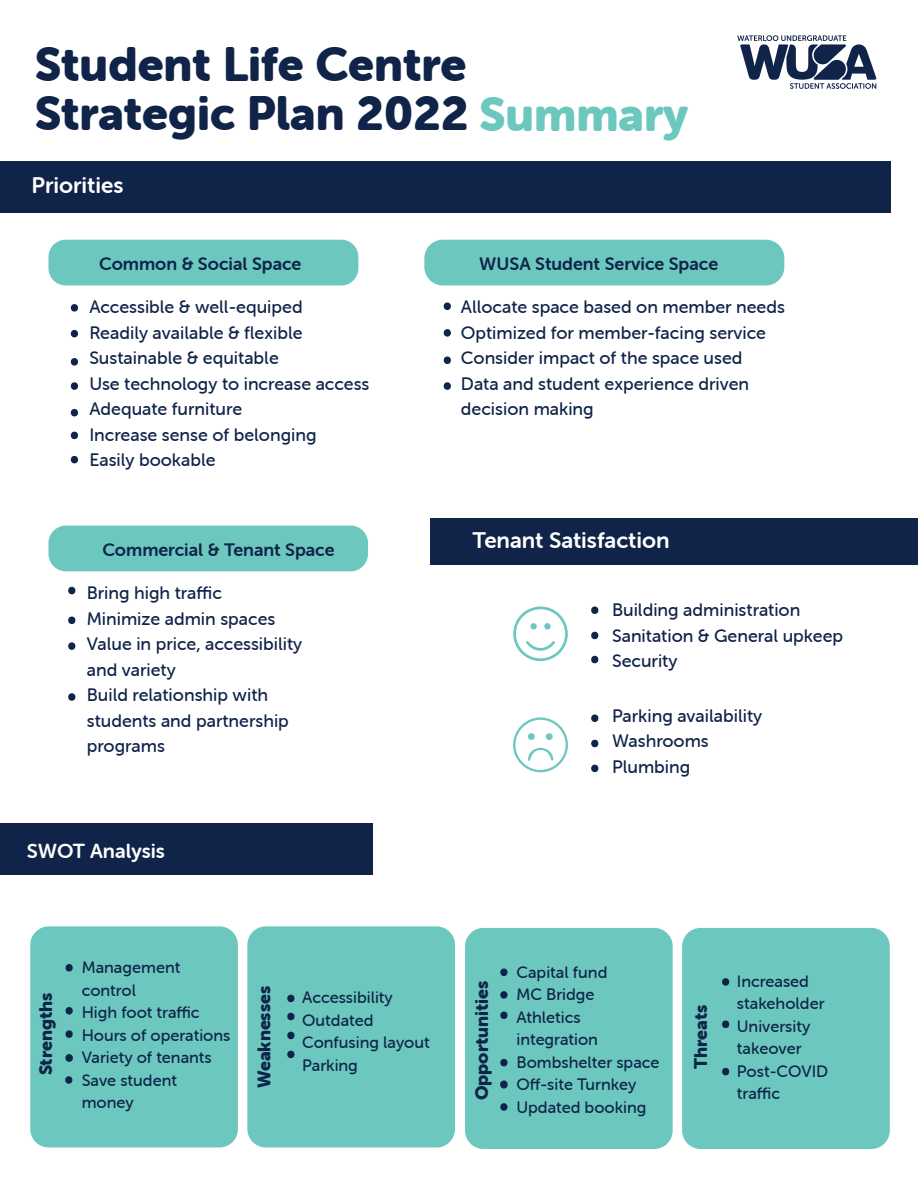
<style>
.page{position:relative;width:918px;height:1188px;background:#fff}
.page>*{position:absolute;margin:0;border:0;box-sizing:border-box;transform-origin:0 0}
.t1{font:47.4px/49.3px "Museo Sans Rounded 900";color:#102348}
.t2{font:22.5px "Museo Sans Rounded 700";color:#fff}
.t3{font:20.25px "Museo Sans Rounded 700";color:#fff}
.t4{font:18px/25.5px "Museo Sans Rounded 500";color:#102348}
.t5{font:18px "Museo Sans Rounded 700";color:#102348}
.t6{font:18px "Museo Sans Rounded 900";color:#102348}
.t7{font:16.5px/22.5px "Museo Sans Rounded 500";color:#102348}
.s1{color:#6cc8be}
</style>
<div class="page">
<div style="left:48px;top:240px;width:310px;height:45px;background:#6cc8be;border-radius:17px"></div>
<div style="left:424px;top:240px;width:360px;height:45px;background:#6cc8be;border-radius:18px"></div>
<div style="left:48px;top:526px;width:320px;height:45px;background:#6cc8be;border-radius:17px"></div>
<div style="left:0;top:823px;width:373px;height:51px;background:#102348"></div>
<div style="left:0;top:161px;width:891px;height:52px;background:#102348"></div>
<div style="left:431px;top:518px;width:487px;height:47px;background:#102348"></div>
<div style="left:30px;top:926px;width:208px;height:221px;background:#6cc8be;border-radius:18px"></div>
<div style="left:247px;top:926px;width:208px;height:221px;background:#6cc8be;border-radius:18px"></div>
<div style="left:465px;top:928px;width:208px;height:221px;background:#6cc8be;border-radius:18px"></div>
<div style="left:682px;top:928px;width:208px;height:221px;background:#6cc8be;border-radius:18px"></div>
<svg style="left:70px;top:304px;width:8px;height:8px"></svg>
<svg style="left:70px;top:330px;width:8px;height:7px"></svg>
<svg style="left:70px;top:358px;width:8px;height:8px"></svg>
<svg style="left:70px;top:382px;width:8px;height:8px"></svg>
<svg style="left:70px;top:409px;width:8px;height:7px"></svg>
<svg style="left:70px;top:432px;width:8px;height:7px"></svg>
<svg style="left:70px;top:456px;width:8px;height:7px"></svg>
<svg style="left:443px;top:303px;width:8px;height:7px"></svg>
<svg style="left:443px;top:329px;width:8px;height:8px"></svg>
<svg style="left:443px;top:357px;width:8px;height:7px"></svg>
<svg style="left:443px;top:382px;width:8px;height:8px"></svg>
<svg style="left:68px;top:587px;width:8px;height:7px"></svg>
<svg style="left:68px;top:617px;width:8px;height:7px"></svg>
<svg style="left:68px;top:642px;width:8px;height:8px"></svg>
<svg style="left:68px;top:693px;width:8px;height:8px"></svg>
<svg style="left:737px;top:35px;width:139px;height:54px"></svg>
<svg style="left:513px;top:606px;width:55px;height:55px"></svg>
<div style="left:530px;top:623px;width:7px;height:7px;background:#6cc8be;border-radius:50%"></div>
<div style="left:544px;top:623px;width:7px;height:7px;background:#6cc8be;border-radius:50%"></div>
<svg style="left:513px;top:717px;width:55px;height:56px"></svg>
<div style="left:546px;top:733px;width:7px;height:7px;background:#6cc8be;border-radius:50%"></div>
<div style="left:528px;top:733px;width:7px;height:7px;background:#6cc8be;border-radius:50%"></div>
<svg style="left:591px;top:606px;width:8px;height:8px"></svg>
<svg style="left:591px;top:632px;width:8px;height:7px"></svg>
<svg style="left:591px;top:656px;width:8px;height:7px"></svg>
<svg style="left:591px;top:714px;width:8px;height:8px"></svg>
<svg style="left:591px;top:740px;width:8px;height:7px"></svg>
<svg style="left:591px;top:765px;width:8px;height:7px"></svg>
<svg style="left:65px;top:964px;width:8px;height:8px"></svg>
<svg style="left:65px;top:1007px;width:8px;height:8px"></svg>
<svg style="left:65px;top:1030px;width:8px;height:8px"></svg>
<svg style="left:65px;top:1054px;width:8px;height:8px"></svg>
<svg style="left:65px;top:1076px;width:8px;height:8px"></svg>
<svg style="left:287px;top:995px;width:8px;height:7px"></svg>
<svg style="left:287px;top:1013px;width:8px;height:7px"></svg>
<svg style="left:287px;top:1032px;width:8px;height:7px"></svg>
<svg style="left:287px;top:1051px;width:8px;height:7px"></svg>
<svg style="left:722px;top:978px;width:8px;height:8px"></svg>
<svg style="left:722px;top:1021px;width:8px;height:7px"></svg>
<svg style="left:722px;top:1068px;width:8px;height:7px"></svg>
<svg style="left:500px;top:969px;width:8px;height:7px"></svg>
<svg style="left:500px;top:991px;width:8px;height:8px"></svg>
<svg style="left:500px;top:1012px;width:8px;height:7px"></svg>
<svg style="left:500px;top:1059px;width:8px;height:7px"></svg>
<svg style="left:500px;top:1080px;width:8px;height:9px"></svg>
<svg style="left:500px;top:1103px;width:8px;height:8px"></svg>
<h1 class="t1" style="left:35px;top:44px;width:655px">Student Life Centre<br>Strategic Plan 2022 <span class="s1">Summary</span></h1>
<p class="t2" style="left:32px;top:176px;width:93px">Priorities</p>
<p class="t5" style="left:99px;top:257px;width:204px">Common &amp; Social Space</p>
<p class="t4" style="left:89px;top:296px;width:282px">Accessible &amp; well-equiped<br>Readily available &amp; flexible<br>Sustainable &amp; equitable<br>Use technology to increase access<br>Adequate furniture<br>Increase sense of belonging<br>Easily bookable</p>
<p class="t5" style="left:102px;top:543px;width:234px">Commercial &amp; Tenant Space</p>
<p class="t4" style="left:87px;top:580px;width:217px">Bring high traffic<br>Minimize admin spaces<br>Value in price, accessibility and variety<br>Build relationship with students and partnership programs</p>
<p class="t3" style="left:27px;top:843px;width:140px">SWOT Analysis</p>
<p class="t5" style="left:479px;top:257px;width:240px">WUSA Student Service Space</p>
<p class="t4" style="left:461px;top:296px;width:326px">Allocate space based on member needs<br>Optimized for member-facing service<br>Consider impact of the space used<br>Data and student experience driven decision making</p>
<p class="t2" style="left:473px;top:532px;width:199px">Tenant Satisfaction</p>
<p class="t4" style="left:612px;top:599px;width:233px">Building administration<br>Sanitation &amp; General upkeep<br>Security</p>
<p class="t4" style="left:612px;top:704px;width:152px">Parking availability<br>Washrooms<br>Plumbing</p>
<p class="t7" style="left:82px;top:958px;width:150px">Management control<br>High foot traffic<br>Hours of operations<br>Variety of tenants<br>Save student money</p>
<p class="t6" style="left:39px;top:1075px;width:84px;rotate:-90deg">Strengths</p>
<p class="t6" style="left:257px;top:1088px;width:104px;rotate:-90deg">Weaknesses</p>
<p class="t6" style="left:475px;top:1100px;width:121px;rotate:-90deg">Opportunities</p>
<p class="t7" style="left:302px;top:988px;width:129px">Accessibility<br>Outdated<br>Confusing layout<br>Parking</p>
<p class="t7" style="left:517px;top:962px;width:145px">Capital fund<br>MC Bridge<br>Athletics integration<br>Bombshelter space<br>Off-site Turnkey<br>Updated booking</p>
<p class="t7" style="left:737px;top:971px;width:93px">Increased stakeholder<br>University takeover<br>Post-COVID traffic</p>
<p class="t6" style="left:694px;top:1069px;width:66px;rotate:-90deg">Threats</p>
</div>
